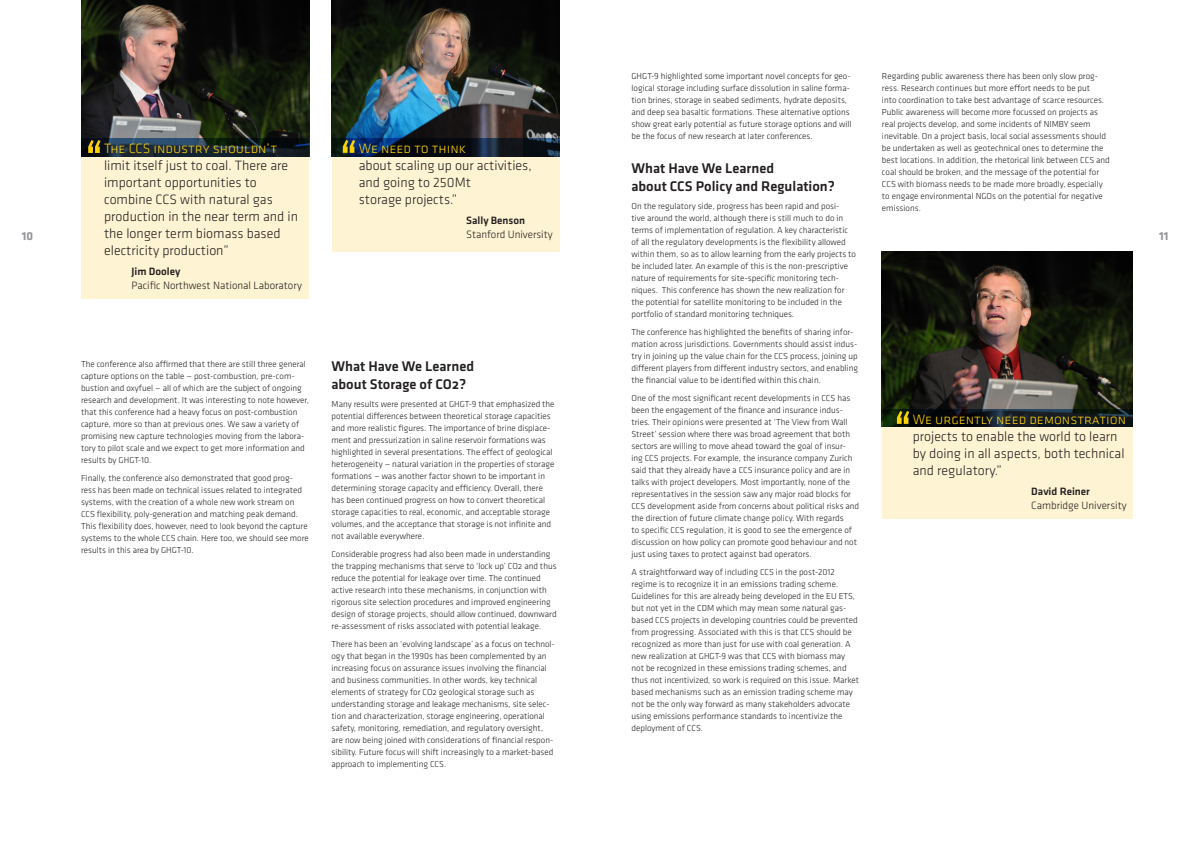
<style>
.page{position:relative;width:1191px;height:842px;background:#fff}
.page>*{position:absolute;margin:0;border:0;box-sizing:border-box;transform-origin:0 0}
.Pull_quote{font:55px "Klavika";color:#fed105}
.Header_2{font:500 14.5px/18px "Klavika";color:#231f20}
.Pull_quote-2{font:300 14px/17px "Klavika";color:#231f20}
.t1{font:700 12px "Klavika";color:#939598}
.Quote_attrib{font:300 11px/14px "Klavika";color:#231f20}
.Quote_attrib-2{font:500 11px "Klavika";color:#231f20}
.text{font:300 9px/12px "Klavika";color:#231f20}
.s1{color:#fed105}
.s2{font-weight:500}
</style>
<div class="page">
<div style="left:331px;top:148px;width:228px;height:103px;background:#fef3d2"></div>
<img style="left:331px;top:0;width:228px;height:138px">
<div style="left:81px;top:141px;width:228px;height:158px;background:#fef3d2"></div>
<img style="left:81px;top:0;width:228px;height:157px">
<svg style="left:81px;top:138px;width:228px;height:18px;background:#162532"></svg>
<div style="left:882px;top:408px;width:250px;height:111px;background:#fef3d2"></div>
<img style="left:882px;top:251px;width:250px;height:158px">
<svg style="left:882px;top:409px;width:250px;height:18px;background:#0f181b"></svg>
<svg style="left:331px;top:138px;width:228px;height:18px;background:#0a182b"></svg>
<p class="text" style="left:631px;top:70px;width:222px">GHGT‑9 highlighted some important novel concepts for geo‑ logical storage including surface dissolution in saline forma‑ tion brines, storage in seabed sediments, hydrate deposits, and deep sea basaltic formations. These alternative options show great early potential as future storage options and will be the focus of new research at later conferences.</p>
<p class="Header_2" style="left:631px;top:159px;width:205px">What Have We Learned<br>about CCS Policy and Regulation?</p>
<p class="text" style="left:631px;top:200px;width:226px">On the regulatory side, progress has been rapid and posi‑<br>tive around the world, although there is still much to do in terms of implementation of regulation. A key characteristic of all the regulatory developments is the flexibility allowed within them, so as to allow learning from the early projects to be included later. An example of this is the non-prescriptive nature of requirements for site-specific monitoring tech‑ niques. This conference has shown the new realization for the potential for satellite monitoring to be included in the portfolio of standard monitoring techniques.</p>
<p class="text" style="left:631px;top:326px;width:228px">The conference has highlighted the benefits of sharing infor‑ mation across jurisdictions. Governments should assist indus‑ try in joining up the value chain for the CCS process, joining up different players from different industry sectors, and enabling the financial value to be identified within this chain.</p>
<p class="text" style="left:631px;top:392px;width:229px">One of the most significant recent developments in CCS has been the engagement of the finance and insurance indus‑ tries. Their opinions were presented at ‘The View from Wall Street’ session where there was broad agreement that both sectors are willing to move ahead toward the goal of insur‑ ing CCS projects. For example, the insurance company Zurich said that they already have a CCS insurance policy and are in talks with project developers. Most importantly, none of the representatives in the session saw any major road blocks for CCS development aside from concerns about political risks and the direction of future climate change policy. With regards<br>to specific CCS regulation, it is good to see the emergence of discussion on how policy can promote good behaviour and not just using taxes to protect against bad operators.</p>
<p class="text" style="left:631px;top:566px;width:229px">A straightforward way of including CCS in the post-2012 regime is to recognize it in an emissions trading scheme.<br>Guidelines for this are already being developed in the EU ETS, but not yet in the CDM which may mean some natural gas&shy;based CCS projects in developing countries could be prevented from progressing. Associated with this is that CCS should be recognized as more than just for use with coal generation. A new realization at GHGT‑9 was that CCS with biomass may not be recognized in these emissions trading schemes, and thus not incentivized, so work is required on this issue. Market based mechanisms such as an emission trading scheme may not be the only way forward as many stakeholders advocate using emissions performance standards to incentivize the deployment of CCS.</p>
<p class="text" style="left:882px;top:70px;width:229px">Regarding public awareness there has been only slow prog‑ ress. Research continues but more effort needs to be put<br>into coordination to take best advantage of scarce resources.<br>Public awareness will become more focussed on projects as real projects develop, and some incidents of NIMBY seem inevitable. On a project basis, local social assessments should be undertaken as well as geotechnical ones to determine the best locations. In addition, the rhetorical link between CCS and coal should be broken, and the message of the potential for CCS with biomass needs to be made more broadly, especially to engage environmental NGOs on the potential for negative emissions.</p>
<p class="Pull_quote" style="left:338px;top:124px;width:22px">‘‘</p>
<p class="Pull_quote-2" style="left:359px;top:140px;width:174px"><span class="s1">We need to think<br></span>about scaling up our activities, and going to 250Mt<br>storage projects.”</p>
<p class="Quote_attrib-2" style="left:466px;top:213px;width:60px">Sally Benson</p>
<p class="Pull_quote" style="left:84px;top:124px;width:22px">‘‘</p>
<p class="Pull_quote-2" style="left:104px;top:140px;width:195px"><span class="s1">The CCS industry shouldn’t </span>limit itself just to coal. There are important opportunities to combine CCS with natural gas production in the near term and in the longer term biomass based electricity production”</p>
<p class="Quote_attrib" style="left:132px;top:264px;width:172px"><span class="s2">Jim Dooley<br></span>Pacific Northwest National Laboratory</p>
<h3 class="t1" style="left:22px;top:228px;width:13px">10</h3>
<p class="Quote_attrib" style="left:466px;top:227px;width:88px">Stanford University</p>
<h3 class="t1" style="left:1159px;top:228px;width:11px">11</h3>
<p class="text" style="left:81px;top:358px;width:229px">The conference also affirmed that there are still three general capture options on the table — post-combustion, pre-com‑ bustion and oxyfuel — all of which are the subject of ongoing research and development. It was interesting to note however, that this conference had a heavy focus on post-combustion capture, more so than at previous ones. We saw a variety of promising new capture technologies moving from the labora‑ tory to pilot scale and we expect to get more information and results by GHGT-10.</p>
<p class="text" style="left:81px;top:472px;width:229px">Finally, the conference also demonstrated that good prog‑ ress has been made on technical issues related to integrated systems, with the creation of a whole new work stream on CCS flexibility, poly-generation and matching peak demand.<br>This flexibility does, however, need to look beyond the capture systems to the whole CCS chain. Here too, we should see more results in this area by GHGT-10.</p>
<p class="Header_2" style="left:331px;top:357px;width:144px">What Have We Learned about Storage of CO2?</p>
<p class="text" style="left:331px;top:398px;width:225px">Many results were presented at GHGT‑9 that emphasized the potential differences between theoretical storage capacities and more realistic figures. The importance of brine displace‑ ment and pressurization in saline reservoir formations was highlighted in several presentations. The effect of geological heterogeneity — natural variation in the properties of storage formations — was another factor shown to be important in determining storage capacity and efficiency. Overall, there has been continued progress on how to convert theoretical storage capacities to real, economic, and acceptable storage volumes, and the acceptance that storage is not infinite and not available everywhere.</p>
<p class="text" style="left:331px;top:548px;width:227px">Considerable progress had also been made in understanding the trapping mechanisms that serve to ‘lock up’ CO2 and thus reduce the potential for leakage over time. The continued active research into these mechanisms, in conjunction with rigorous site selection procedures and improved engineering design of storage projects, should allow continued, downward re-assessment of risks associated with potential leakage.</p>
<p class="text" style="left:331px;top:638px;width:225px">There has been an ‘evolving landscape’ as a focus on technol‑ ogy that began in the 1990s has been complemented by an increasing focus on assurance issues involving the financial and business communities. In other words, key technical elements of strategy for CO2 geological storage such as understanding storage and leakage mechanisms, site selec‑ tion and characterization, storage engineering, operational safety, monitoring, remediation, and regulatory oversight, are now being joined with considerations of financial respon‑ sibility. Future focus will shift increasingly to a market-based approach to implementing CCS.</p>
<p class="Pull_quote" style="left:892px;top:395px;width:22px">‘‘</p>
<p class="Pull_quote-2" style="left:912px;top:411px;width:215px"><span class="s1">We urgently need demonstration </span>projects to enable the world to learn by doing in all aspects, both technical and regulatory.”</p>
<p class="Quote_attrib" style="left:1031px;top:484px;width:97px"><span class="s2">David Reiner<br></span>Cambridge University</p>
</div>
